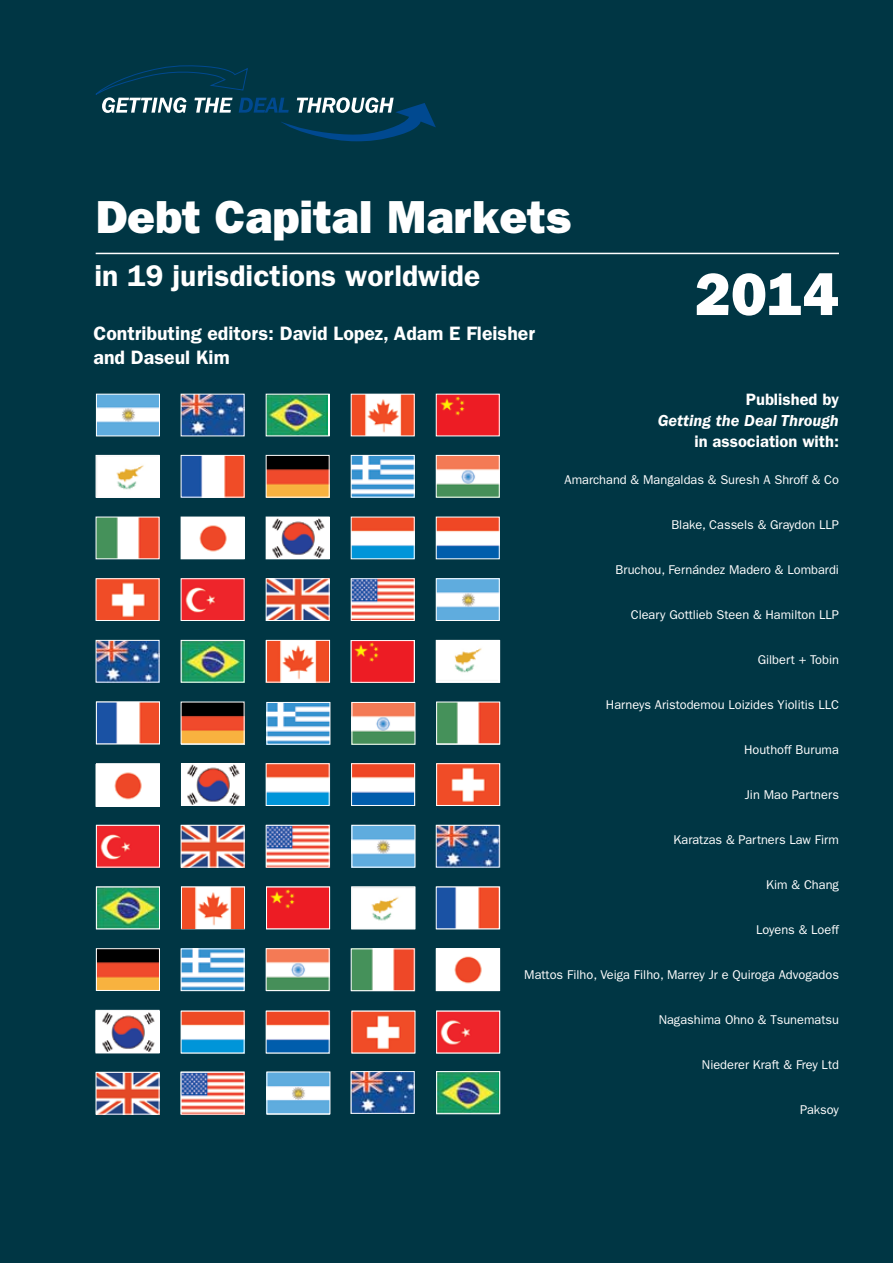
<style>
.page{position:relative;width:893px;height:1263px;background:#003644}
.page>*{position:absolute;margin:0;border:0;box-sizing:border-box;transform-origin:0 0}
.t1{font:60px "ITC Franklin Gothic Std Hvy";color:#fff}
.t2{font:46.5px "ITC Franklin Gothic Std Hvy";color:#fff}
.t3{font:600 30px "ITC Franklin Gothic Std";color:#fff}
.t4{font:600 19.5px/24px "ITC Franklin Gothic Std";color:#fff}
.t5{font:600 16.5px "ITC Franklin Gothic Std";color:#fff}
.t6{font:italic 600 16.5px "ITC Franklin Gothic Std";color:#fff}
.t7{font:12.75px "ITC Franklin Gothic Std";color:#fff}
</style>
<div class="page">
<img style="left:98px;top:519px;width:59px;height:38px">
<div style="left:96px;top:517px;width:63px;height:42px;border:1px solid #fff"></div>
<img style="left:353px;top:457px;width:60px;height:38px">
<div style="left:351px;top:455px;width:64px;height:42px;border:1px solid #fff"></div>
<img style="left:98px;top:457px;width:59px;height:38px">
<img style="left:268px;top:457px;width:60px;height:38px">
<div style="left:266px;top:455px;width:64px;height:42px;border:1px solid #fff"></div>
<img style="left:98px;top:580px;width:59px;height:39px">
<div style="left:96px;top:578px;width:63px;height:43px;border:1px solid #fff"></div>
<img style="left:438px;top:519px;width:60px;height:38px">
<div style="left:436px;top:517px;width:64px;height:42px;border:1px solid #fff"></div>
<img style="left:268px;top:396px;width:60px;height:38px">
<div style="left:266px;top:394px;width:64px;height:42px;border:1px solid #fff"></div>
<img style="left:353px;top:396px;width:60px;height:38px">
<div style="left:351px;top:394px;width:64px;height:42px;border:1px solid #fff"></div>
<img style="left:98px;top:396px;width:60px;height:38px">
<div style="left:96px;top:394px;width:64px;height:42px;border:1px solid #fff"></div>
<img style="left:183px;top:396px;width:59px;height:38px">
<img style="left:438px;top:396px;width:60px;height:38px">
<div style="left:436px;top:394px;width:64px;height:42px;border:1px solid #fff"></div>
<img style="left:183px;top:457px;width:59px;height:38px">
<div style="left:181px;top:455px;width:63px;height:42px;border:1px solid #fff"></div>
<img style="left:268px;top:519px;width:60px;height:38px">
<img style="left:438px;top:457px;width:60px;height:38px">
<div style="left:436px;top:455px;width:64px;height:42px;border:1px solid #fff"></div>
<svg style="left:96px;top:65px;width:340px;height:76px;background:#104456"></svg>
<img style="left:183px;top:580px;width:59px;height:39px">
<div style="left:181px;top:578px;width:63px;height:43px;border:1px solid #fff"></div>
<svg style="left:266px;top:682px;width:64px;height:1px"></svg>
<img style="left:183px;top:642px;width:59px;height:38px">
<div style="left:181px;top:640px;width:63px;height:42px;border:1px solid #fff"></div>
<img style="left:98px;top:642px;width:59px;height:38px">
<div style="left:96px;top:640px;width:63px;height:42px;border:1px solid #fff"></div>
<img style="left:268px;top:580px;width:60px;height:39px">
<div style="left:266px;top:578px;width:64px;height:43px;border:1px solid #fff"></div>
<img style="left:353px;top:580px;width:60px;height:39px">
<div style="left:351px;top:578px;width:64px;height:43px;border:1px solid #fff"></div>
<img style="left:353px;top:519px;width:60px;height:38px">
<div style="left:351px;top:517px;width:64px;height:42px;border:1px solid #fff"></div>
<img style="left:438px;top:580px;width:60px;height:39px">
<div style="left:436px;top:578px;width:64px;height:43px;border:1px solid #fff"></div>
<svg style="left:96px;top:763px;width:64px;height:43px"></svg>
<svg style="left:181px;top:702px;width:64px;height:43px"></svg>
<div style="left:436px;top:702px;width:64px;height:43px;background:#dce4e5"></div>
<img style="left:183px;top:765px;width:60px;height:39px">
<div style="left:96px;top:1010px;width:63px;height:42px;background:#fff"></div>
<div style="left:181px;top:1071px;width:63px;height:43px;background:#8da5ab"></div>
<img style="left:268px;top:642px;width:60px;height:38px">
<div style="left:266px;top:640px;width:64px;height:42px;border:1px solid #fff"></div>
<img style="left:353px;top:642px;width:60px;height:39px">
<div style="left:351px;top:640px;width:64px;height:43px;border:1px solid #fff"></div>
<img style="left:438px;top:642px;width:60px;height:39px">
<div style="left:436px;top:640px;width:64px;height:43px;border:1px solid #fff"></div>
<img style="left:98px;top:950px;width:60px;height:39px">
<div style="left:96px;top:948px;width:64px;height:43px;border:1px solid #fff"></div>
<img style="left:268px;top:889px;width:60px;height:38px">
<div style="left:266px;top:887px;width:64px;height:42px;border:1px solid #fff"></div>
<img style="left:354px;top:889px;width:59px;height:38px">
<div style="left:352px;top:887px;width:63px;height:42px;border:1px solid #fff"></div>
<img style="left:438px;top:889px;width:60px;height:38px">
<div style="left:436px;top:887px;width:64px;height:42px;border:1px solid #fff"></div>
<img style="left:98px;top:704px;width:60px;height:38px">
<div style="left:96px;top:702px;width:64px;height:42px;border:1px solid #fff"></div>
<img style="left:183px;top:950px;width:59px;height:39px">
<div style="left:181px;top:948px;width:63px;height:43px;border:1px solid #fff"></div>
<img style="left:183px;top:704px;width:59px;height:38px">
<img style="left:268px;top:950px;width:60px;height:39px">
<div style="left:266px;top:948px;width:64px;height:43px;border:1px solid #fff"></div>
<img style="left:353px;top:950px;width:60px;height:39px">
<div style="left:351px;top:948px;width:64px;height:43px;border:1px solid #fff"></div>
<img style="left:268px;top:704px;width:60px;height:39px">
<div style="left:266px;top:702px;width:64px;height:43px;border:1px solid #fff"></div>
<img style="left:438px;top:950px;width:60px;height:39px">
<img style="left:354px;top:704px;width:59px;height:39px">
<div style="left:352px;top:702px;width:63px;height:43px;border:1px solid #fff"></div>
<img style="left:98px;top:1013px;width:59px;height:38px">
<img style="left:438px;top:704px;width:60px;height:38px">
<div style="left:436px;top:702px;width:64px;height:42px;border:1px solid #fff"></div>
<img style="left:183px;top:1013px;width:59px;height:38px">
<div style="left:181px;top:1011px;width:63px;height:42px;border:1px solid #fff"></div>
<img style="left:98px;top:766px;width:59px;height:39px">
<img style="left:268px;top:1013px;width:60px;height:38px">
<div style="left:266px;top:1011px;width:64px;height:42px;border:1px solid #fff"></div>
<img style="left:354px;top:1013px;width:59px;height:38px">
<img style="left:268px;top:765px;width:60px;height:39px">
<div style="left:266px;top:763px;width:64px;height:43px;border:1px solid #fff"></div>
<img style="left:438px;top:1013px;width:60px;height:38px">
<div style="left:436px;top:1011px;width:64px;height:42px;border:1px solid #fff"></div>
<img style="left:353px;top:765px;width:60px;height:39px">
<div style="left:351px;top:763px;width:64px;height:43px;border:1px solid #fff"></div>
<img style="left:98px;top:1074px;width:59px;height:38px">
<div style="left:96px;top:1072px;width:63px;height:42px;border:1px solid #fff"></div>
<img style="left:438px;top:765px;width:60px;height:39px">
<div style="left:436px;top:763px;width:64px;height:43px;border:1px solid #fff"></div>
<img style="left:183px;top:1074px;width:59px;height:38px">
<div style="left:181px;top:1072px;width:63px;height:42px;border:1px solid #fff"></div>
<img style="left:98px;top:827px;width:60px;height:38px">
<div style="left:96px;top:825px;width:64px;height:42px;border:1px solid #fff"></div>
<img style="left:268px;top:1073px;width:60px;height:39px">
<div style="left:266px;top:1071px;width:64px;height:43px;border:1px solid #fff"></div>
<img style="left:183px;top:827px;width:59px;height:38px">
<div style="left:181px;top:825px;width:63px;height:42px;border:1px solid #fff"></div>
<img style="left:353px;top:1073px;width:60px;height:39px">
<div style="left:351px;top:1071px;width:64px;height:43px;border:1px solid #fff"></div>
<img style="left:268px;top:827px;width:60px;height:38px">
<div style="left:266px;top:825px;width:64px;height:42px;border:1px solid #fff"></div>
<img style="left:438px;top:1073px;width:60px;height:39px">
<div style="left:436px;top:1071px;width:64px;height:43px;border:1px solid #fff"></div>
<img style="left:354px;top:827px;width:59px;height:38px">
<div style="left:352px;top:825px;width:63px;height:42px;border:1px solid #fff"></div>
<img style="left:438px;top:827px;width:60px;height:38px">
<div style="left:436px;top:825px;width:64px;height:42px;border:1px solid #fff"></div>
<img style="left:98px;top:889px;width:60px;height:38px">
<div style="left:96px;top:887px;width:64px;height:42px;border:1px solid #fff"></div>
<img style="left:183px;top:889px;width:60px;height:38px">
<div style="left:181px;top:887px;width:64px;height:42px;border:1px solid #fff"></div>
<img style="left:183px;top:519px;width:59px;height:38px">
<hr style="left:96px;top:253px;width:743px;height:1px;background:#fff">
<h2 class="t2" style="left:96px;top:190px;width:477px">Debt Capital Markets</h2>
<h3 class="t3" style="left:94px;top:258px;width:387px">in 19 jurisdictions worldwide</h3>
<h3 class="t4" style="left:94px;top:321px;width:443px">Contributing editors: David Lopez, Adam E Fleisher and Daseul Kim</h3>
<h1 class="t1" style="left:695px;top:259px;width:145px">2014</h1>
<p class="t5" style="left:746px;top:389px;width:95px">Published by</p>
<p class="t6" style="left:658px;top:411px;width:183px">Getting the Deal Through</p>
<p class="t5" style="left:694px;top:431px;width:146px">in association with:</p>
<p class="t7" style="left:565px;top:473px;width:276px">Amarchand &amp; Mangaldas &amp; Suresh A Shroff &amp; Co</p>
<p class="t7" style="left:671px;top:518px;width:169px">Blake, Cassels &amp; Graydon LLP</p>
<p class="t7" style="left:615px;top:562px;width:225px">Bruchou, Fernández Madero &amp; Lombardi</p>
<p class="t7" style="left:631px;top:607px;width:210px">Cleary Gottlieb Steen &amp; Hamilton LLP</p>
<p class="t7" style="left:758px;top:652px;width:83px">Gilbert + Tobin</p>
<p class="t7" style="left:606px;top:697px;width:235px">Harneys Aristodemou Loizides Yiolitis LLC</p>
<p class="t7" style="left:744px;top:742px;width:96px">Houthoff Buruma</p>
<p class="t7" style="left:745px;top:787px;width:96px">Jin Mao Partners</p>
<p class="t7" style="left:673px;top:832px;width:167px">Karatzas &amp; Partners Law Firm</p>
<p class="t7" style="left:766px;top:877px;width:74px">Kim &amp; Chang</p>
<p class="t7" style="left:756px;top:922px;width:84px">Loyens &amp; Loeff</p>
<p class="t7" style="left:524px;top:967px;width:316px">Mattos Filho, Veiga Filho, Marrey Jr e Quiroga Advogados</p>
<p class="t7" style="left:659px;top:1012px;width:182px">Nagashima Ohno &amp; Tsunematsu</p>
<p class="t7" style="left:702px;top:1057px;width:139px">Niederer Kraft &amp; Frey Ltd</p>
<p class="t7" style="left:800px;top:1102px;width:40px">Paksoy</p>
</div>
